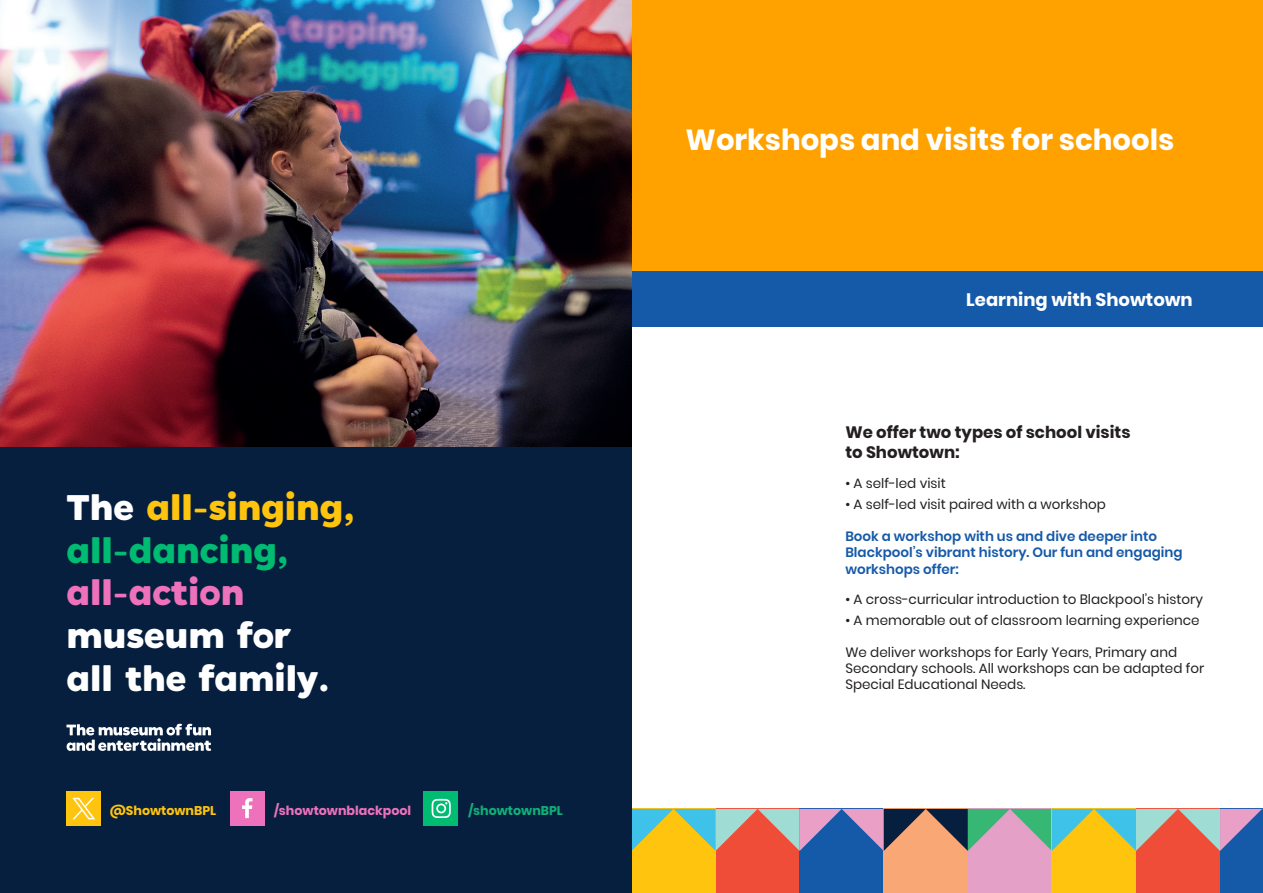
<style>
.page{position:relative;width:1263px;height:893px;background:#fff}
.page>*{position:absolute;margin:0;border:0;box-sizing:border-box;transform-origin:0 0}
.t1{font:800 35.55px/42.6px "JT Marnie";color:#fec40e}
.t2{font:800 35.55px "JT Marnie";color:#fff}
.t3{font:800 35.55px "JT Marnie";color:#ed71bb}
.t4{font:700 29.1px "Poppins";color:#fff}
.t5{font:700 18px "Poppins";color:#fff}
.t6{font:700 16.5px/19.8px "Poppins";color:#231f20}
.t7{font:13.5px/16.2px "Poppins";color:#231f20}
.t8{font:600 13.5px/16.2px "Poppins";color:#1559a9}
.t9{font:700 12.6px "Poppins";color:#ed71bb}
.t10{font:700 12.6px "Poppins";color:#fec40e}
.t11{font:700 12.6px "Poppins";color:#11b079}
.s1{color:#fff}
.s2{color:#00bb72}
</style>
<div class="page">
<div style="left:968px;top:809px;width:84px;height:84px;background:#e4a0c7"></div>
<div style="left:715px;top:809px;width:85px;height:84px;background:#ef4d37"></div>
<div style="left:631px;top:809px;width:84px;height:84px;background:#fec40e"></div>
<div style="left:800px;top:809px;width:84px;height:84px;background:#1559a9"></div>
<div style="left:884px;top:809px;width:84px;height:84px;background:#f8a775"></div>
<div style="left:1136px;top:809px;width:84px;height:84px;background:#ef4d37"></div>
<div style="left:1052px;top:809px;width:84px;height:84px;background:#fec40e"></div>
<div style="left:1220px;top:809px;width:43px;height:84px;background:#1559a9"></div>
<svg style="left:631px;top:809px;width:632px;height:42px"></svg>
<div style="left:631px;top:270px;width:632px;height:56px;background:#1559a9"></div>
<div style="left:631px;top:0;width:632px;height:270px;background:#ffa200"></div>
<img style="left:0;top:0;width:631px;height:448px">
<div style="left:0;top:448px;width:631px;height:445px;background:#071f3e"></div>
<svg style="left:66px;top:724px;width:145px;height:27px"></svg>
<div style="left:230px;top:791px;width:35px;height:35px;background:#ed71bb"></div>
<svg style="left:242px;top:798px;width:10px;height:20px"></svg>
<div style="left:424px;top:791px;width:34px;height:35px;background:#00bb72"></div>
<svg style="left:432px;top:799px;width:19px;height:19px"></svg>
<div style="left:66px;top:791px;width:35px;height:35px;background:#fec40e"></div>
<svg style="left:72px;top:798px;width:23px;height:21px"></svg>
<p class="t1" style="left:66px;top:483px;width:290px"><span class="s1">The</span> all-singing, <span class="s2">all-dancing,</span></p>
<p class="t3" style="left:66px;top:560px;width:179px">all-action</p>
<p class="t2" style="left:66px;top:603px;width:226px">museum for</p>
<p class="t2" style="left:66px;top:645px;width:265px">all the family.</p>
<p class="t10" style="left:110px;top:803px;width:108px">@ShowtownBPL</p>
<p class="t9" style="left:274px;top:803px;width:139px">/showtownblackpool</p>
<p class="t11" style="left:468px;top:803px;width:96px">/showtownBPL</p>
<p class="t4" style="left:685px;top:123px;width:490px">Workshops and visits for schools</p>
<p class="t5" style="left:966px;top:289px;width:228px">Learning with Showtown</p>
<p class="t6" style="left:845px;top:422px;width:287px">We offer two types of school visits to Showtown:</p>
<p class="t7" style="left:845px;top:475px;width:102px">• A self-led visit</p>
<p class="t7" style="left:845px;top:496px;width:262px">• A self-led visit paired with a workshop</p>
<p class="t8" style="left:845px;top:528px;width:339px">Book a workshop with us and dive deeper into<br>Blackpool’s vibrant history. Our fun and engaging workshops offer:</p>
<p class="t7" style="left:845px;top:591px;width:359px">• A cross-curricular introduction to Blackpool’s history</p>
<p class="t7" style="left:845px;top:612px;width:356px">• A memorable out of classroom learning experience</p>
<p class="t7" style="left:845px;top:644px;width:360px">We deliver workshops for Early Years, Primary and<br>Secondary schools. All workshops can be adapted for<br>Special Educational Needs.</p>
</div>
